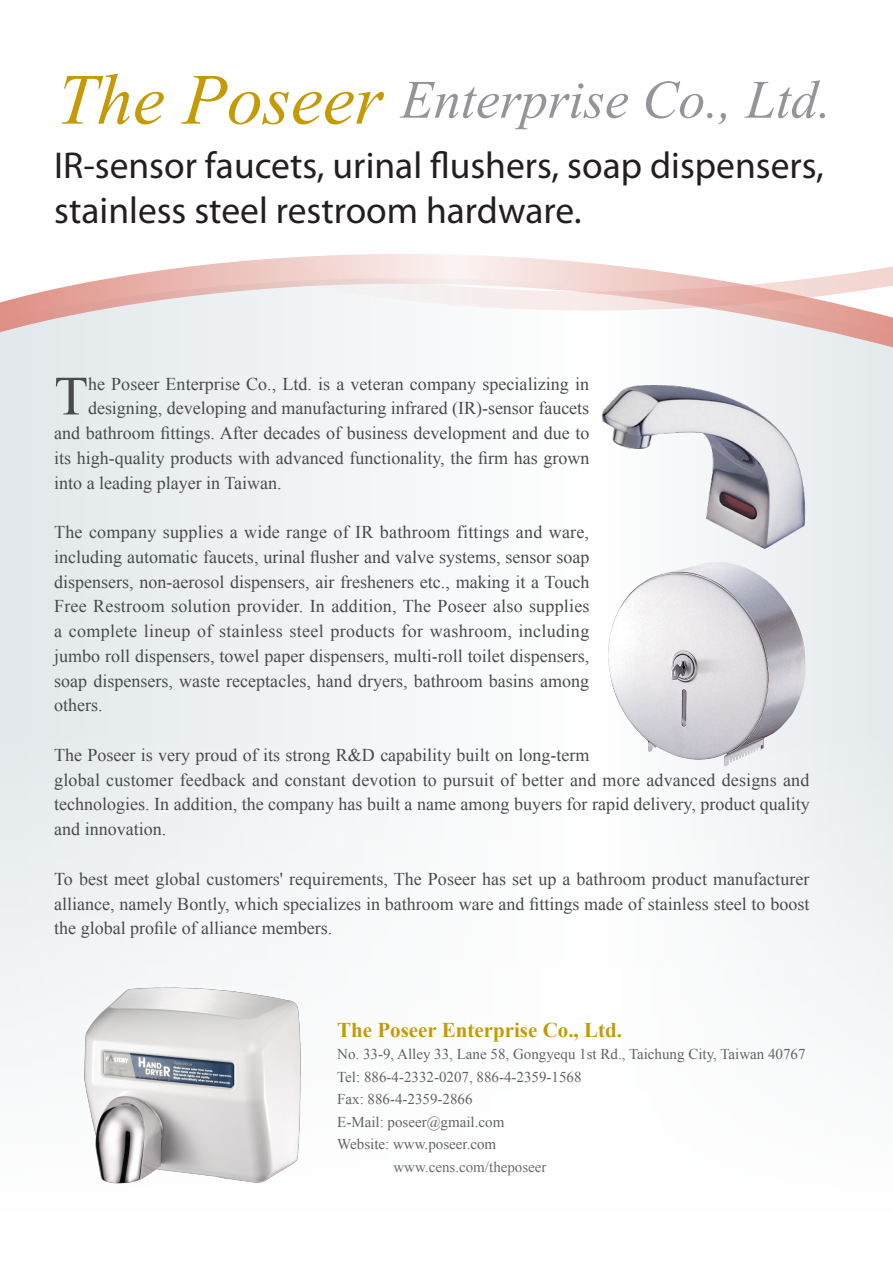
<style>
.page{position:relative;width:893px;height:1263px;background:#fff}
.page>*{position:absolute;margin:0;border:0;box-sizing:border-box;transform-origin:0 0}
.內文{font:55.35px "Times New Roman";color:#494a4b}
.內文-2{font:italic 54px "Times New Roman";color:#939598}
.內文-3{font:37.5px/45px "Myriad Pro";color:#231f20}
.內文-4{font:700 21px "Times New Roman";color:#c59a07}
.內文-5{font:18px/24.8px "Times New Roman";color:#494a4b;text-align:justify}
.內文-6{font:15px "Times New Roman";color:#636366}
.內文-7{font:15px "Times New Roman";color:#6c6d70}
.s1{font-size:72px;color:#c59a07}
</style>
<div class="page">
<svg style="left:0;top:351px;width:893px;height:362px;fill:#eef2f3"></svg>
<svg style="left:0;top:258px;width:893px;height:93px"></svg>
<svg style="left:276px;top:254px;width:617px;height:58px"></svg>
<img style="left:589px;top:378px;width:229px;height:178px">
<img style="left:75px;top:980px;width:226px;height:204px">
<img style="left:608px;top:562px;width:198px;height:204px">
<p class="內文-2" style="left:57px;top:62px;width:776px"><span class="s1">The Poseer</span> Enterprise Co., Ltd.</p>
<p class="內文-3" style="left:54px;top:142px;width:771px">IR-sensor faucets, urinal flushers, soap dispensers, stainless steel restroom hardware.</p>
<p class="內文" style="left:54px;top:359px;width:35px">T</p>
<p class="內文-5" style="left:88px;top:371px;width:503px">he Poseer Enterprise Co., Ltd. is a veteran company specializing in</p>
<p class="內文-5" style="left:88px;top:396px;width:503px">designing, developing and manufacturing infrared (IR)-sensor faucets</p>
<p class="內文-5" style="left:54px;top:420px;width:537px">and bathroom fittings. After decades of business development and due to</p>
<p class="內文-5" style="left:54px;top:445px;width:537px">its high-quality products with advanced functionality, the firm has grown</p>
<p class="內文-5" style="left:54px;top:470px;width:229px">into a leading player in Taiwan.</p>
<p class="內文-5" style="left:54px;top:519px;width:537px">The company supplies a wide range of IR bathroom fittings and ware, including automatic faucets, urinal flusher and valve systems, sensor soap dispensers, non-aerosol dispensers, air fresheners etc., making it a Touch Free Restroom solution provider. In addition, The Poseer also supplies a complete lineup of stainless steel products for washroom, including jumbo roll dispensers, towel paper dispensers, multi-roll toilet dispensers, soap dispensers, waste receptacles, hand dryers, bathroom basins among others.</p>
<p class="內文-5" style="left:54px;top:742px;width:757px;text-align:left">The Poseer is very proud of its strong R&amp;D capability built on long-term<br>global customer feedback and constant devotion to pursuit of better and more advanced designs and technologies. In addition, the company has built a name among buyers for rapid delivery, product quality and innovation.</p>
<p class="內文-5" style="left:54px;top:866px;width:757px">To best meet global customers' requirements, The Poseer has set up a bathroom product manufacturer alliance, namely Bontly, which specializes in bathroom ware and fittings made of stainless steel to boost the global profile of alliance members.</p>
<p class="內文-4" style="left:337px;top:1016px;width:286px">The Poseer Enterprise Co., Ltd.</p>
<p class="內文-6" style="left:337px;top:1044px;width:470px">No. 33-9, Alley 33, Lane 58, Gongyequ 1st Rd., Taichung City, Taiwan 40767</p>
<p class="內文-6" style="left:337px;top:1067px;width:246px">Tel: 886-4-2332-0207, 886-4-2359-1568</p>
<p class="內文-6" style="left:337px;top:1089px;width:137px">Fax: 886-4-2359-2866</p>
<p class="內文-6" style="left:337px;top:1112px;width:169px">E-Mail: poseer@gmail.com</p>
<p class="內文-6" style="left:337px;top:1134px;width:161px">Website: www.poseer.com</p>
<p class="內文-7" style="left:393px;top:1157px;width:155px">www.cens.com/theposeer</p>
</div>
